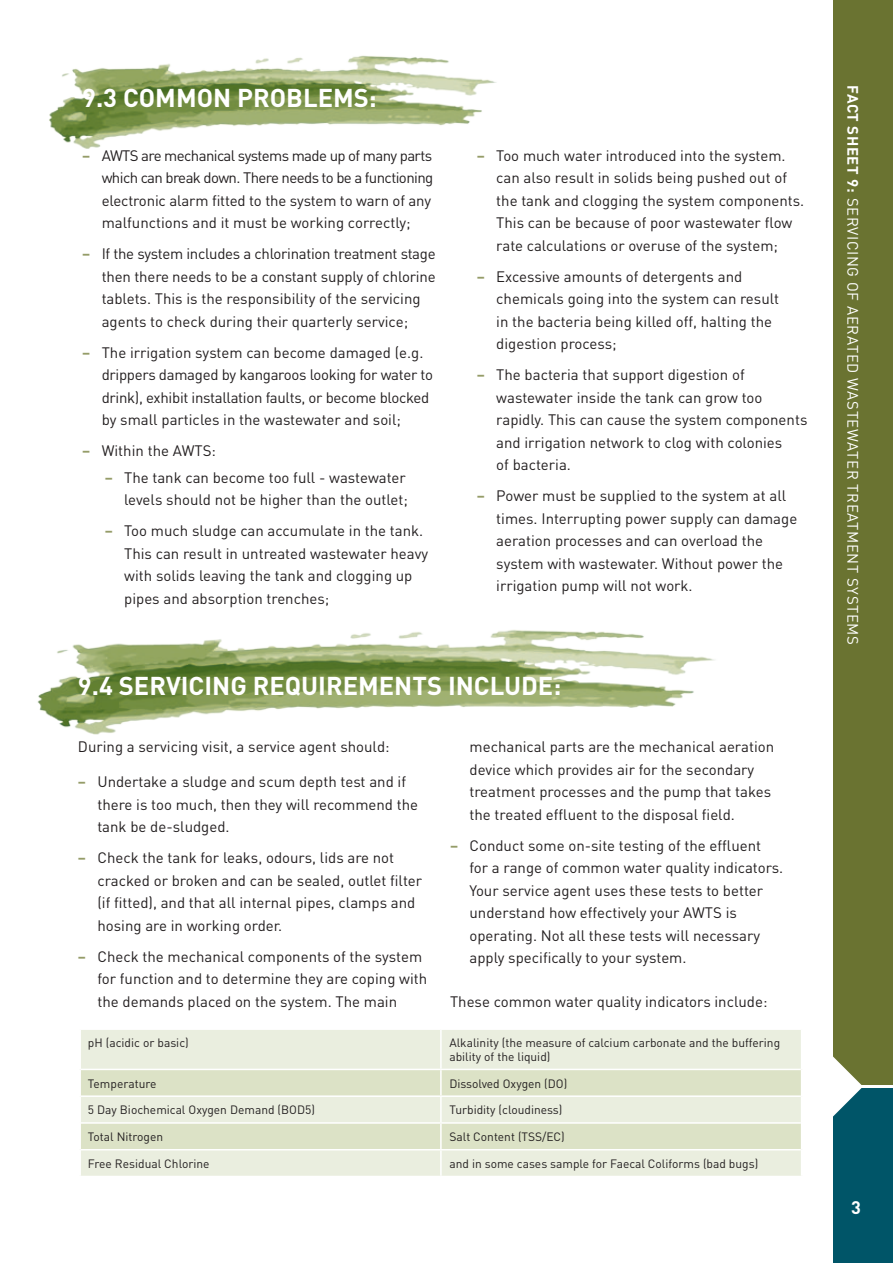
<style>
.page{position:relative;width:893px;height:1263px;background:#fff}
.page>*{position:absolute;margin:0;border:0;box-sizing:border-box;transform-origin:0 0}
.t1{font:700 25.5px "DIN";color:#fff}
.t2{font:700 18px "DIN";color:#fff}
.t3{font:15px/22.5px "DIN";color:#231f20}
.t4{font:15px/22.5px "DIN";letter-spacing:-.02em;color:#231f20}
.t5{font:15px/22.5px "DIN";letter-spacing:-.025em;color:#231f20}
.t6{font:15px "DIN";letter-spacing:.04em;color:#fff}
.t7{font:12px/13.5px "DIN";color:#231f20}
.s1{font-weight:700;color:#959c68}
.s2{font-weight:700}
</style>
<div class="page">
<div style="left:833px;top:0;width:60px;height:1084px;background:#6a7331"></div>
<div style="left:833px;top:1089px;width:60px;height:174px;background:#005568"></div>
<svg style="left:833px;top:1056px;width:29px;height:61px"></svg>
<img style="left:49px;top:55px;width:448px;height:94px">
<img style="left:37px;top:630px;width:677px;height:105px">
<div style="left:81px;top:1030px;width:720px;height:146px;background:#eaeedf"></div>
<svg style="left:81px;top:1070px;width:720px;height:79px;background:#e0e6ce"></svg>
<hr style="left:440px;top:1030px;width:2px;height:39px;background:#fff">
<hr style="left:81px;top:1069px;width:360px;height:1px;background:#fff">
<hr style="left:441px;top:1069px;width:360px;height:1px;background:#fff">
<hr style="left:440px;top:1070px;width:2px;height:25px;background:#fff">
<hr style="left:81px;top:1095px;width:360px;height:2px;background:#fff">
<hr style="left:441px;top:1095px;width:360px;height:2px;background:#fff">
<hr style="left:440px;top:1097px;width:2px;height:25px;background:#fff">
<hr style="left:81px;top:1122px;width:360px;height:2px;background:#fff">
<hr style="left:441px;top:1122px;width:360px;height:2px;background:#fff">
<hr style="left:440px;top:1124px;width:2px;height:25px;background:#fff">
<hr style="left:81px;top:1149px;width:360px;height:1px;background:#fff">
<hr style="left:441px;top:1149px;width:360px;height:1px;background:#fff">
<hr style="left:440px;top:1150px;width:2px;height:26px;background:#fff">
<h1 class="t1" style="left:82px;top:81px;width:296px">9.3 COMMON PROBLEMS:</h1>
<p class="t5" style="left:102px;top:144px;width:333px;text-indent:-19px"><span class="s1">–</span> AWTS are mechanical systems made up of many parts which can break down. There needs to be a functioning electronic alarm fitted to the system to warn of any malfunctions and it must be working correctly;</p>
<p class="t3" style="left:102px;top:242px;width:336px;text-indent:-20px"><span class="s1">–</span> If the system includes a chlorination treatment stage then there needs to be a constant supply of chlorine tablets. This is the responsibility of the servicing agents to check during their quarterly service;</p>
<p class="t4" style="left:102px;top:341px;width:333px;text-indent:-20px"><span class="s1">–</span> The irrigation system can become damaged (e.g. drippers damaged by kangaroos looking for water to drink), exhibit installation faults, or become blocked by small particles in the wastewater and soil;</p>
<p class="t3" style="left:82px;top:439px;width:135px"><span class="s1">–</span> Within the AWTS:</p>
<p class="t3" style="left:105px;top:466px;width:305px;text-align:right"><span class="s1">–</span> The tank can become too full - wastewater levels should not be higher than the outlet;</p>
<p class="t3" style="left:124px;top:519px;width:305px;text-indent:-20px"><span class="s1">–</span> Too much sludge can accumulate in the tank.<br>This can result in untreated wastewater heavy with solids leaving the tank and clogging up pipes and absorption trenches;</p>
<p class="t3" style="left:496px;top:144px;width:310px;text-indent:-20px"><span class="s1">–</span> Too much water introduced into the system. can also result in solids being pushed out of the tank and clogging the system components.<br>This can be because of poor wastewater flow rate calculations or overuse of the system;</p>
<p class="t3" style="left:496px;top:265px;width:284px;text-indent:-20px"><span class="s1">–</span> Excessive amounts of detergents and chemicals going into the system can result in the bacteria being killed off, halting the digestion process;</p>
<p class="t3" style="left:496px;top:363px;width:313px;text-indent:-20px"><span class="s1">–</span> The bacteria that support digestion of wastewater inside the tank can grow too rapidly. This can cause the system components and irrigation network to clog with colonies<br>of bacteria.</p>
<p class="t3" style="left:496px;top:484px;width:302px;text-indent:-20px"><span class="s1">–</span> Power must be supplied to the system at all times. I nterrupting power supply can damage aeration processes and can overload the system with wastewater. Without power the irrigation pump will not work.</p>
<h1 class="t1" style="left:78px;top:669px;width:485px">9.4 SERVICING REQUIREM ENTS INCLUDE:</h1>
<p class="t3" style="left:78px;top:735px;width:313px">During a servicing visit, a service agent should:</p>
<p class="t3" style="left:97px;top:770px;width:322px;text-indent:-20px"><span class="s1">–</span> U ndertake a sludge and scum depth test and if there is too much, then they will recommend the tank be de-sludged.</p>
<p class="t3" style="left:97px;top:846px;width:326px;text-indent:-20px"><span class="s1">–</span> Check the tank for leaks, odours, lids are not cracked or broken and can be sealed, outlet filter (if fitted), and that all internal pipes, clamps and hosing are in working order.</p>
<p class="t3" style="left:97px;top:945px;width:331px;text-indent:-20px"><span class="s1">–</span> Check the mechanical components of the system for function and to determine they are coping with the demands placed on the system. The main</p>
<p class="t3" style="left:469px;top:735px;width:306px">mechanical parts are the mechanical aeration device which provides air for the secondary treatment processes and the pump that takes the treated effluent to the disposal field.</p>
<p class="t3" style="left:469px;top:834px;width:315px;text-indent:-19px"><span class="s1">–</span> Conduct some on-site testing of the effluent for a range of common water quality indicators.<br>Your service agent uses these tests to better understand how effectively your AWTS is operating. N ot all these tests will necessary apply specifically to your system.</p>
<p class="t3" style="left:450px;top:990px;width:319px">These common water quality indicators include:</p>
<p class="t7" style="left:88px;top:1036px;width:102px">pH (acidic or basic)</p>
<p class="t7" style="left:449px;top:1036px;width:332px">Alkalinity (the measure of calcium carbonate and the buffering ability of the liquid)</p>
<p class="t7" style="left:88px;top:1076px;width:70px">Temperature</p>
<p class="t7" style="left:449px;top:1076px;width:119px">D issolved Oxygen (DO)</p>
<p class="t7" style="left:88px;top:1103px;width:228px">5 Day Biochemical Oxygen Demand (BOD5)</p>
<p class="t7" style="left:449px;top:1103px;width:115px">Turbidity (cloudiness)</p>
<p class="t7" style="left:88px;top:1130px;width:77px">Total N itrogen</p>
<p class="t7" style="left:449px;top:1130px;width:117px">Salt Content (TSS/EC)</p>
<p class="t7" style="left:88px;top:1157px;width:123px">Free Residual Chlorine</p>
<p class="t7" style="left:449px;top:1157px;width:310px">and in some cases sample for Faecal Coliforms (bad bugs)</p>
<p class="t6" style="left:862px;top:85px;width:560px;rotate:90deg"><span class="s2">FACT SHEET 9:</span> Servicing of Aerated Wastewater Treatment Systems</p>
<p class="t2" style="left:851px;top:1196px;width:11px">3</p>
</div>
